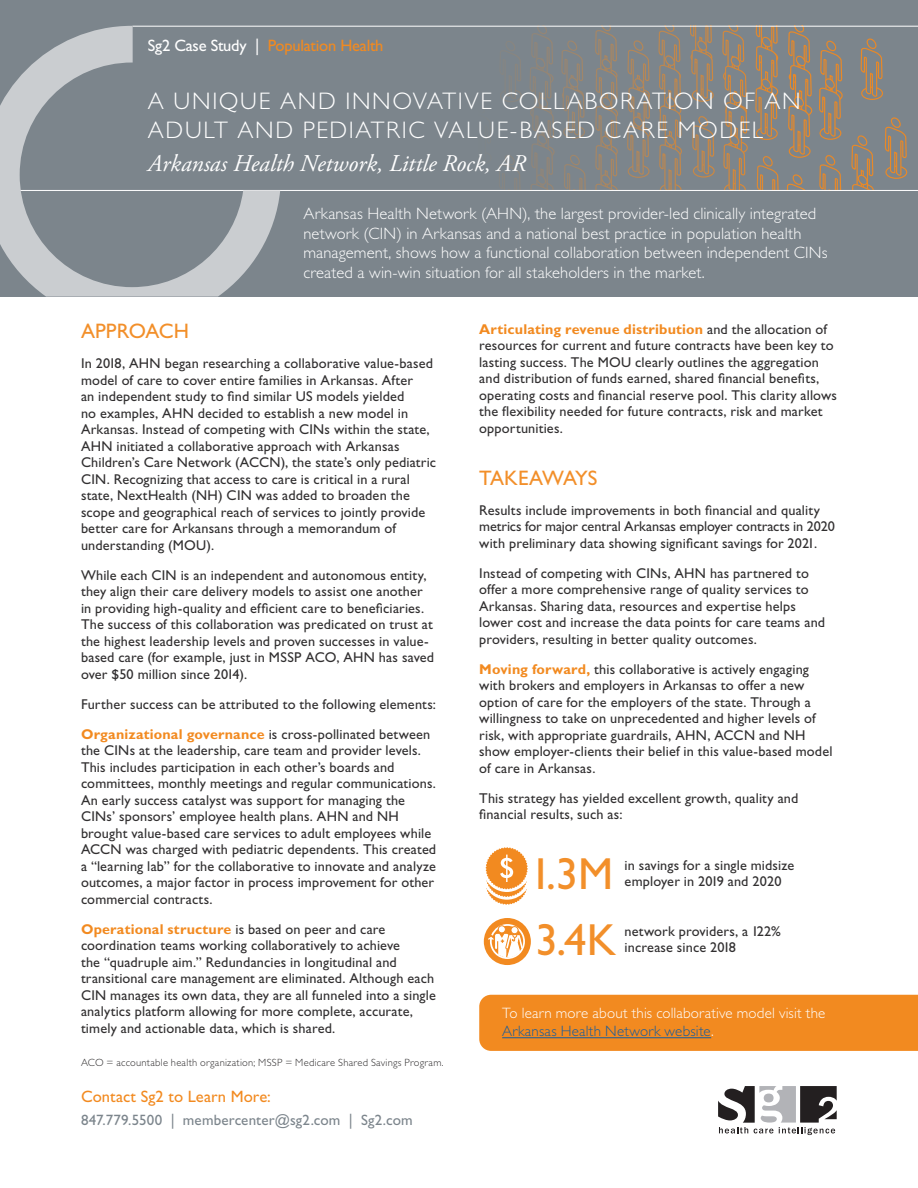
<style>
.page{position:relative;width:918px;height:1188px;background:#fff}
.page>*{position:absolute;margin:0;border:0;box-sizing:border-box;transform-origin:0 0}
.BODY{font:45px "Gill Sans Std";color:#f28f2a}
.Title_Header{font:300 24px/28.8px "Gill Sans Std";letter-spacing:.065em;color:#fff}
.Title_Subhead{font:italic 24px "Adobe Garamond Pro";color:#fff}
.Heading_2{font:21px "Gill Sans Std";letter-spacing:-.03em;color:#f28f2a}
.Heading_2-2{font:21px "Gill Sans Std";letter-spacing:-.01em;color:#f28f2a}
.Intro_Text{font:300 16.5px/19.5px "Gill Sans Std";letter-spacing:.01em;color:#fff}
.t1{font:16.5px "Gill Sans Std";letter-spacing:-.015em;color:#f28a20}
.t2{font:16.5px "Gill Sans Std";letter-spacing:.005em;color:#f28a20}
.Source_Footnote{font:300 15px/18px "Gill Sans Std";letter-spacing:.01em;color:#fff}
.t3{font:15px "Gill Sans Std";letter-spacing:.01em;color:#7c858c}
.BODY-2{font:14.25px/16.5px "Gill Sans Std";letter-spacing:.01em;color:#312f30}
.Source_Footnote-2{font:300 10.5px "Gill Sans Std";letter-spacing:.025em;color:#312f30}
.s1{color:#fff}
.s2{font-weight:700;color:#f28a20}
.s3{color:#175d9e}
</style>
<div class="page">
<div style="left:0;top:0;width:918px;height:297px;background:#7c858c"></div>
<svg style="left:718px;top:1086px;width:119px;height:49px"></svg>
<div style="left:479px;top:995px;width:439px;height:56px;background:#f28a20"></div>
<div style="left:756px;top:127px;width:22px;height:13px;border:1px solid #f28a20;border-radius:50%"></div>
<svg style="left:755px;top:27px;width:24px;height:110px"></svg>
<div style="left:692px;top:89px;width:22px;height:13px;border:1px solid #f28a20;border-radius:50%"></div>
<svg style="left:690px;top:27px;width:24px;height:72px"></svg>
<div style="left:885px;top:166px;width:22px;height:13px;border:1px solid #f28a20;border-radius:50%"></div>
<svg style="left:884px;top:117px;width:24px;height:59px"></svg>
<svg style="left:851px;top:135px;width:23px;height:55px"></svg>
<svg style="left:786px;top:27px;width:57px;height:163px"></svg>
<svg style="left:756px;top:156px;width:23px;height:34px"></svg>
<svg style="left:722px;top:27px;width:26px;height:163px"></svg>
<div style="left:693px;top:164px;width:22px;height:14px;border:1px solid #f28a20;border-radius:50%"></div>
<svg style="left:692px;top:116px;width:23px;height:58px"></svg>
<div style="left:500px;top:89px;width:22px;height:13px;border:1px solid #f28a20;border-radius:50%"></div>
<svg style="left:500px;top:41px;width:22px;height:58px"></svg>
<div style="left:563px;top:125px;width:22px;height:14px;border:1px solid #f28a20;border-radius:50%"></div>
<svg style="left:561px;top:40px;width:24px;height:95px"></svg>
<div style="left:628px;top:165px;width:22px;height:13px;border:1px solid #f28a20;border-radius:50%"></div>
<svg style="left:627px;top:40px;width:24px;height:135px"></svg>
<svg style="left:658px;top:27px;width:24px;height:163px"></svg>
<div style="left:861px;top:87px;width:22px;height:13px;border:1px solid #f28a20;border-radius:50%"></div>
<svg style="left:860px;top:38px;width:23px;height:59px"></svg>
<svg style="left:564px;top:155px;width:22px;height:35px"></svg>
<svg style="left:595px;top:27px;width:23px;height:163px"></svg>
<svg style="left:530px;top:27px;width:25px;height:163px"></svg>
<svg style="left:504px;top:155px;width:17px;height:35px"></svg>
<hr style="left:14px;top:190px;width:904px;height:1px;background:#fff">
<hr style="left:133px;top:26px;width:785px;height:1px;background:#fff">
<svg style="left:0;top:26px;width:280px;height:271px"></svg>
<hr style="left:502px;top:1037px;width:209px;height:1px;background:#175d9e">
<svg style="left:486px;top:847px;width:42px;height:58px"></svg>
<div style="left:484px;top:918px;width:47px;height:47px;background:#f28a20;border-radius:50%"></div>
<svg style="left:487px;top:923px;width:39px;height:40px"></svg>
<p class="t1" style="left:148px;top:36px;width:237px"><span class="s1">Sg2 Case Study |</span> Population Health</p>
<p class="Title_Header" style="left:148px;top:87px;width:654px">A UNIQUE AND INNOVATIVE COLLABORATION OF AN<br>ADULT AND PEDIATRIC VALUE-BASED CARE MODEL</p>
<p class="Title_Subhead" style="left:148px;top:149px;width:379px">Arkansas Health Network, Little Rock, AR</p>
<p class="Intro_Text" style="left:303px;top:204px;width:526px">Arkansas Health Network (AHN), the largest provider-led clinically integrated network (CIN) in Arkansas and a national best practice in population health management, shows how a functional collaboration between independent CINs created a win-win situation for all stakeholders in the market.</p>
<p class="Heading_2-2" style="left:81px;top:319px;width:110px">APPROACH</p>
<p class="BODY-2" style="left:81px;top:355px;width:357px">In 2018, AHN began researching a collaborative value-based model of care to cover entire families in Arkansas. After<br>an independent study to find similar US models yielded<br>no examples, AHN decided to establish a new model in Arkansas. Instead of competing with CINs within the state, AHN initiated a collaborative approach with Arkansas Children’s Care Network (ACCN), the state’s only pediatric CIN. Recognizing that access to care is critical in a rural state, NextHealth (NH) CIN was added to broaden the scope and geographical reach of services to jointly provide better care for Arkansans through a memorandum of understanding (MOU).</p>
<p class="BODY-2" style="left:81px;top:567px;width:355px">While each CIN is an independent and autonomous entity, they align their care delivery models to assist one another in providing high-quality and efficient care to beneficiaries.<br>The success of this collaboration was predicated on trust at the highest leadership levels and proven successes in value&shy;based care (for example, just in MSSP ACO, AHN has saved over $50 million since 2014).</p>
<p class="BODY-2" style="left:81px;top:696px;width:356px">Further success can be attributed to the following elements:</p>
<p class="BODY-2" style="left:81px;top:726px;width:357px"><span class="s2">Organizational governance</span> is cross-pollinated between the CINs at the leadership, care team and provider levels.<br>This includes participation in each other’s boards and committees, monthly meetings and regular communications.<br>An early success catalyst was support for managing the CINs’ sponsors’ employee health plans. AHN and NH brought value-based care services to adult employees while ACCN was charged with pediatric dependents. This created a “learning lab” for the collaborative to innovate and analyze outcomes, a major factor in process improvement for other commercial contracts.</p>
<p class="BODY-2" style="left:81px;top:921px;width:356px"><span class="s2">Operational structure</span> is based on peer and care coordination teams working collaboratively to achieve<br>the “quadruple aim.” Redundancies in longitudinal and transitional care management are eliminated. Although each CIN manages its own data, they are all funneled into a single analytics platform allowing for more complete, accurate, timely and actionable data, which is shared.</p>
<p class="Source_Footnote-2" style="left:81px;top:1056px;width:364px">ACO = accountable health organization; MSSP = Medicare Shared Savings Program.</p>
<p class="t2" style="left:81px;top:1087px;width:191px">Contact Sg2 to Learn More:</p>
<p class="t3" style="left:81px;top:1111px;width:333px">847.779.5500 | membercenter@sg2.com | Sg2.com</p>
<p class="BODY-2" style="left:479px;top:321px;width:359px"><span class="s2">Articulating revenue distribution</span> and the allocation of resources for current and future contracts have been key to lasting success. The MOU clearly outlines the aggregation and distribution of funds earned, shared financial benefits, operating costs and financial reserve pool. This clarity allows the flexibility needed for future contracts, risk and market opportunities.</p>
<p class="Heading_2" style="left:479px;top:466px;width:120px">TAKEAWAYS</p>
<p class="BODY-2" style="left:479px;top:502px;width:357px">Results include improvements in both financial and quality metrics for major central Arkansas employer contracts in 2020 with preliminary data showing significant savings for 2021.</p>
<p class="BODY-2" style="left:479px;top:565px;width:347px">Instead of competing with CINs, AHN has partnered to offer a more comprehensive range of quality services to Arkansas. Sharing data, resources and expertise helps lower cost and increase the data points for care teams and providers, resulting in better quality outcomes.</p>
<p class="BODY-2" style="left:479px;top:661px;width:355px"><span class="s2">Moving forward,</span> this collaborative is actively engaging with brokers and employers in Arkansas to offer a new option of care for the employers of the state. Through a willingness to take on unprecedented and higher levels of risk, with appropriate guardrails, AHN, ACCN and NH show employer-clients their belief in this value-based model of care in Arkansas.</p>
<p class="BODY-2" style="left:479px;top:790px;width:321px">This strategy has yielded excellent growth, quality and financial results, such as:</p>
<p class="BODY" style="left:529px;top:848px;width:85px">1.3M</p>
<p class="BODY" style="left:535px;top:914px;width:83px">3.4K</p>
<p class="BODY-2" style="left:625px;top:857px;width:171px">in savings for a single midsize employer in 2019 and 2020</p>
<p class="BODY-2" style="left:625px;top:923px;width:158px">network providers, a 122% increase since 2018</p>
<p class="Source_Footnote" style="left:502px;top:1004px;width:325px">To learn more about this collaborative model visit the<br><span class="s3">Arkansas Health Network website</span>.</p>
</div>
